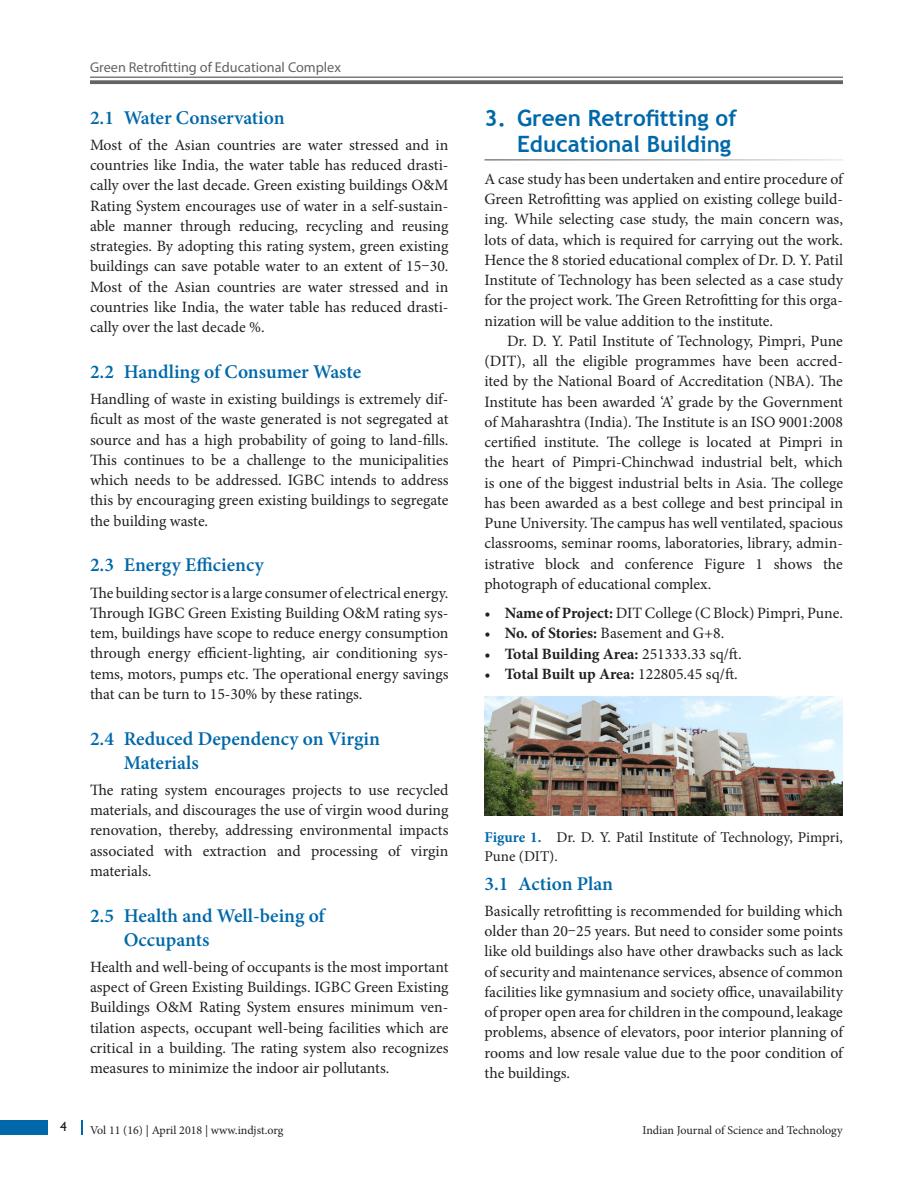
<style>
.page{position:relative;width:918px;height:1188px;background:#fff}
.page>*{position:absolute;margin:0;border:0;box-sizing:border-box;transform-origin:0 0}
.t1{font:700 22.5px/25.5px "Trebuchet MS";color:#0068a9;text-align:right}
.t2{font:600 19.5px/24px "Minion Pro";color:#0068a9}
.Text{font:15.75px/20.2px "Minion Pro";color:#231f20;text-align:justify}
.Text_Ind{font:15.75px/20.2px "Minion Pro";color:#231f20;text-align:justify}
.t3{font:700 15.75px "Minion Pro";letter-spacing:-.005em;color:#231f20}
.t4{font:15px/19.5px "Minion Pro";letter-spacing:-.005em;color:#231f20}
.t5{font:14.25px "Myriad Pro";color:#636366}
.t6{font:13.5px "Gill Sans";color:#231f20}
.t7{font:12px "Minion Pro";color:#231f20}
.s1{font-weight:700}
.s2{font-weight:400}
.s3{font-weight:700;color:#0068a9}
</style>
<div class="page">
<hr style="left:90px;top:77px;width:753px;height:1px;background:#636366">
<svg style="left:90px;top:80px;width:753px;height:4px;background:#6f6f72"></svg>
<div style="left:0;top:1120px;width:47px;height:15px;background:#0068a9"></div>
<svg style="left:81px;top:1120px;width:1px;height:15px"></svg>
<img style="left:484px;top:696px;width:359px;height:120px">
<p class="t5" style="left:90px;top:59px;width:253px">Green Retrofitting of Educational Complex</p>
<h2 class="t2" style="left:90px;top:105px;width:196px">2.1 Water Conservation</h2>
<p class="Text" style="left:90px;top:135px;width:360px">Most of the Asian countries are water stressed and in countries like India, the water table has reduced drasti&shy;cally over the last decade. Green existing buildings O&amp;M Rating System encourages use of water in a self-sustain&shy;able manner through reducing, recycling and reusing strategies. By adopting this rating system, green existing buildings can save potable water to an extent of 15–30.<br>Most of the Asian countries are water stressed and in countries like India, the water table has reduced drasti&shy;cally over the last decade %.</p>
<h2 class="t2" style="left:90px;top:360px;width:273px">2.2 Handling of Consumer Waste</h2>
<p class="Text" style="left:90px;top:389px;width:360px">Handling of waste in existing buildings is extremely dif&shy;ficult as most of the waste generated is not segregated at source and has a high probability of going to land-fills.<br>This continues to be a challenge to the municipalities which needs to be addressed. IGBC intends to address this by encouraging green existing buildings to segregate the building waste.</p>
<h2 class="t2" style="left:90px;top:553px;width:175px">2.3 Energy Efficiency</h2>
<p class="Text" style="left:90px;top:583px;width:360px">The building sector is a large consumer of electrical energy.<br>Through IGBC Green Existing Building O&amp;M rating sys&shy;tem, buildings have scope to reduce energy consumption through energy efficient-lighting, air conditioning sys&shy;tems, motors, pumps etc. The operational energy savings that can be turn to 15-30% by these ratings.</p>
<h2 class="t2" style="left:124px;top:726px;width:258px;text-indent:-34px">2.4 Reduced Dependency on Virgin<br>Materials</h2>
<p class="Text" style="left:90px;top:780px;width:360px">The rating system encourages projects to use recycled materials, and discourages the use of virgin wood during renovation, thereby, addressing environmental impacts associated with extraction and processing of virgin materials.</p>
<h2 class="t2" style="left:124px;top:903px;width:203px;text-indent:-34px">2.5 Health and Well-being of<br>Occupants</h2>
<p class="Text" style="left:90px;top:957px;width:360px">Health and well-being of occupants is the most important aspect of Green Existing Buildings. IGBC Green Existing Buildings O&amp;M Rating System ensures minimum ven&shy;tilation aspects, occupant well-being facilities which are critical in a building. The rating system also recognizes measures to minimize the indoor air pollutants.</p>
<h1 class="t1" style="left:484px;top:105px;width:254px">3. Green Retrofitting of<br>Educational Building</h1>
<p class="Text" style="left:484px;top:169px;width:360px">A case study has been undertaken and entire procedure of Green Retrofitting was applied on existing college build&shy;ing. While selecting case study, the main concern was, lots of data, which is required for carrying out the work.<br>Hence the 8 storied educational complex of Dr. D. Y. Patil Institute of Technology has been selected as a case study for the project work. The Green Retrofitting for this orga&shy;nization will be value addition to the institute.</p>
<p class="Text_Ind" style="left:484px;top:331px;width:360px;text-indent:22px">Dr. D. Y. Patil Institute of Technology, Pimpri, Pune (DIT), all the eligible programmes have been accred&shy;ited by the National Board of Accreditation (NBA). The Institute has been awarded ‘A’ grade by the Government of Maharashtra (India). The Institute is an ISO 9001:2008 certified institute. The college is located at Pimpri in the heart of Pimpri-Chinchwad industrial belt, which is one of the biggest industrial belts in Asia. The college has been awarded as a best college and best principal in Pune University. The campus has well ventilated, spacious classrooms, seminar rooms, laboratories, library, admin&shy;istrative block and conference Figure 1 shows the photograph of educational complex.</p>
<p class="Text_Ind" style="left:484px;top:603px;width:360px">• <span class="s1">Name of Project:</span> DIT College (C Block) Pimpri, Pune.</p>
<p class="Text_Ind" style="left:484px;top:623px;width:241px">• <span class="s1">No. of Stories:</span> Basement and G+8.</p>
<p class="t3" style="left:484px;top:642px;width:259px"><span class="s2">•</span> Total Building Area: <span class="s2">251333.33 sq/ft.</span></p>
<p class="t3" style="left:484px;top:663px;width:255px"><span class="s2">•</span> Total Built up Area: <span class="s2">122805.45 sq/ft.</span></p>
<p class="t4" style="left:484px;top:827px;width:360px"><span class="s3">Figure 1.</span> Dr. D. Y. Patil Institute of Technology, Pimpri,<br>Pune (DIT).</p>
<h2 class="t2" style="left:484px;top:871px;width:130px">3.1 Action Plan</h2>
<p class="Text" style="left:484px;top:901px;width:360px">Basically retrofitting is recommended for building which older than 20–25 years. But need to consider some points like old buildings also have other drawbacks such as lack of security and maintenance services, absence of common facilities like gymnasium and society office, unavailability of proper open area for children in the compound, leakage problems, absence of elevators, poor interior planning of rooms and low resale value due to the poor condition of the buildings.</p>
<p class="t6" style="left:60px;top:1119px;width:8px">4</p>
<p class="t7" style="left:90px;top:1123px;width:195px">Vol 11 (16) | April 2018 | www.indjst.org</p>
<p class="t7" style="left:642px;top:1123px;width:202px">Indian Journal of Science and Technology</p>
</div>
